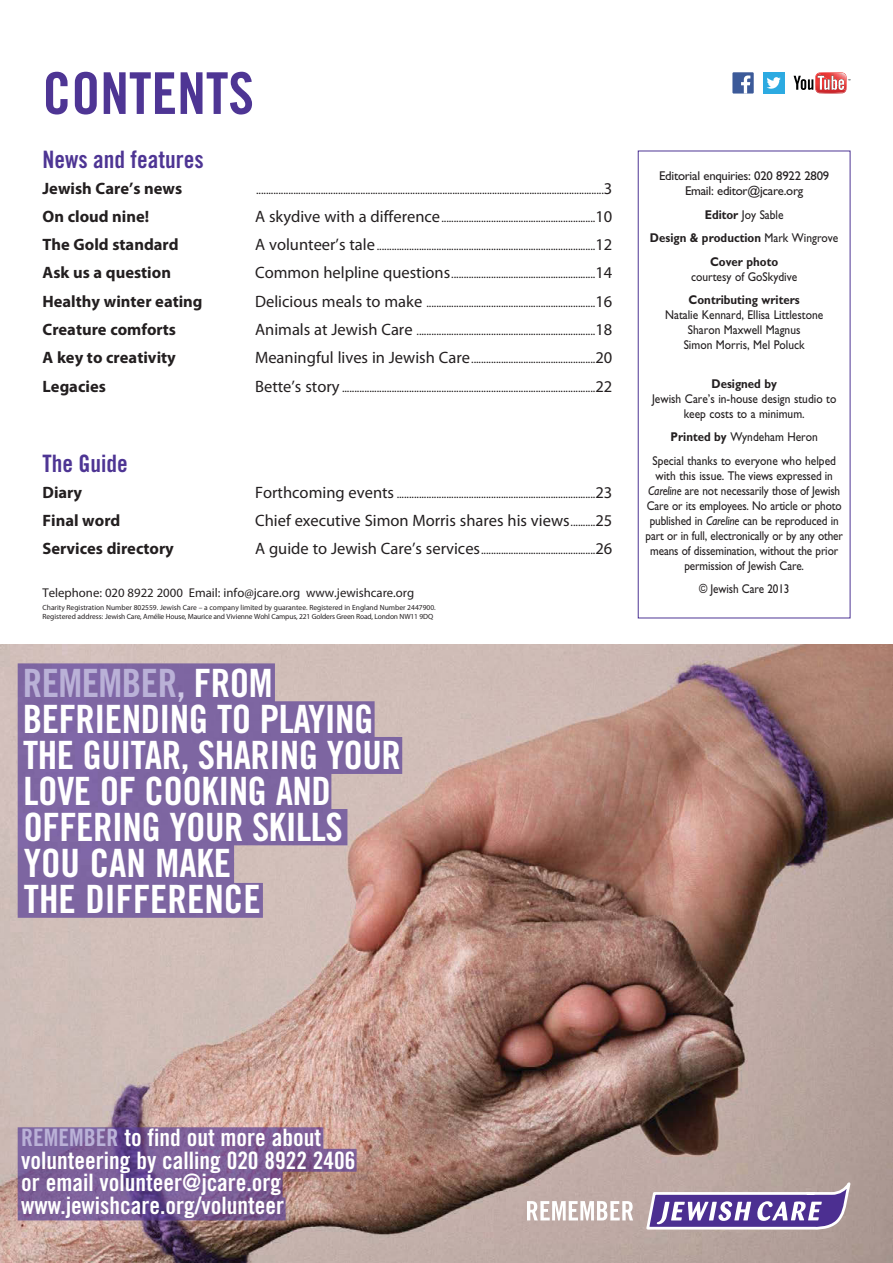
<style>
.page{position:relative;width:893px;height:1263px;background:#fff}
.page>*{position:absolute;margin:0;border:0;box-sizing:border-box;transform-origin:0 0}
.t1{font:57.75px "Trade Gothic Bold Cond Twenty";color:#4e3594}
.t2{font:39px/36px "Trade Gothic Bold Cond Twenty";letter-spacing:-.015em;color:#fff}
.t3{font:24px/22.5px "Trade Gothic Bold Cond Twenty";color:#fff}
.t4{font:24px "Trade Gothic Bold Cond Twenty";color:#4e3594}
.t5{font:700 16.5px "Myriad Pro";color:#231f20}
.t6{font:16.5px "Myriad Pro";color:#231f20}
.t7{font:12.75px/15px "Gill Sans Std";letter-spacing:-.01em;color:#231f20;text-align:center;scale:.9 1}
.t8{font:700 12.75px/23.5px "Gill Sans Std";color:#231f20;text-align:center;scale:.9 1}
.t9{font:12.75px "Myriad Pro";color:#231f20}
.t10{font:12.75px/15px "Gill Sans Std";letter-spacing:-.01em;color:#231f20;text-align:center}
.t11{font:12.75px "Gill Sans Std";letter-spacing:-.01em;color:#231f20;scale:.88 1}
.t12{font:12px "Myriad Pro";color:#231f20}
.t13{font:7.5px/9px "Myriad Pro";color:#231f20}
.s1{font-size:16.5px}
.s2{font-size:12px}
.s3{color:#bab1d7}
.s4{color:#cec8e4}
.s5{font-weight:400}
.s6{font-weight:700}
.s7{font-style:italic}
</style>
<div class="page">
<img style="left:0;top:644px;width:893px;height:619px">
<img style="left:18px;top:1127px;width:339px;height:93px">
<img style="left:18px;top:663px;width:384px;height:255px">
<div style="left:638px;top:151px;width:212px;height:467px;border:1px solid #4e3594"></div>
<svg style="left:527px;top:1201px;width:106px;height:19px"></svg>
<svg style="left:644px;top:1180px;width:209px;height:53px"></svg>
<div style="left:732px;top:72px;width:22px;height:22px;background:#3c5a99"></div>
<svg style="left:741px;top:75px;width:9px;height:19px"></svg>
<div style="left:763px;top:72px;width:21px;height:22px;background:#2caae1"></div>
<svg style="left:767px;top:77px;width:14px;height:12px"></svg>
<svg style="left:794px;top:72px;width:56px;height:22px"></svg>
<h1 class="t1" style="left:43px;top:72px;width:213px">CONTENTS</h1>
<h3 class="t4" style="left:43px;top:151px;width:163px">News and features</h3>
<h3 class="t5" style="left:43px;top:182px;width:141px">Jewish Care’s news</h3>
<p class="t12" style="left:256px;top:185px;width:358px">............................................................................................................................................<span class="s1">3</span></p>
<h3 class="t5" style="left:43px;top:210px;width:108px">On cloud nine!</h3>
<p class="t12" style="left:255px;top:213px;width:359px"><span class="s1">A skydive with a difference</span>..............................................................<span class="s1">10</span></p>
<h3 class="t5" style="left:43px;top:238px;width:138px">The Gold standard</h3>
<p class="t12" style="left:255px;top:241px;width:359px"><span class="s1">A volunteer’s tale</span>........................................................................................<span class="s1">12</span></p>
<h3 class="t5" style="left:43px;top:266px;width:130px">Ask us a question</h3>
<p class="t12" style="left:255px;top:270px;width:359px"><span class="s1">Common helpline questions</span>..........................................................<span class="s1">14</span></p>
<h3 class="t5" style="left:43px;top:295px;width:162px">Healthy winter eating</h3>
<p class="t12" style="left:255px;top:298px;width:359px"><span class="s1">Delicious meals to make</span> ....................................................................<span class="s1">16</span></p>
<h3 class="t5" style="left:43px;top:323px;width:135px">Creature comforts</h3>
<p class="t12" style="left:255px;top:326px;width:359px"><span class="s1">Animals at Jewish Care</span> ........................................................................<span class="s1">18</span></p>
<h3 class="t5" style="left:43px;top:351px;width:135px">A key to creativity</h3>
<p class="t12" style="left:255px;top:355px;width:359px"><span class="s1">Meaningful lives in Jewish Care</span>..................................................<span class="s1">20</span></p>
<h3 class="t5" style="left:43px;top:380px;width:65px">Legacies</h3>
<p class="t12" style="left:255px;top:383px;width:359px"><span class="s1">Bette’s story</span> ......................................................................................................<span class="s1">22</span></p>
<h3 class="t4" style="left:43px;top:455px;width:87px">The Guide</h3>
<h3 class="t5" style="left:43px;top:485px;width:41px">Diary</h3>
<p class="t12" style="left:255px;top:489px;width:359px"><span class="s1">Forthcoming events</span> ................................................................................<span class="s1">23</span></p>
<h3 class="t5" style="left:43px;top:514px;width:79px">Final word</h3>
<h3 class="t6" style="left:255px;top:514px;width:359px">Chief executive Simon Morris shares his views<span class="s2">..........</span>25</h3>
<h3 class="t5" style="left:43px;top:542px;width:133px">Services directory</h3>
<p class="t12" style="left:255px;top:545px;width:359px"><span class="s1">A guide to Jewish Care’s services</span>..............................................<span class="s1">26</span></p>
<p class="t9" style="left:43px;top:588px;width:373px">Telephone: 020 8922 2000 Email: info@jcare.org www.jewishcare.org</p>
<p class="t13" style="left:43px;top:603px;width:395px">Charity Registration Number 802559. Jewish Care – a company limited by guarantee. Registered in England Number 2447900.<br>Registered address: Jewish Care, Amélie House, Maurice and Vivienne Wohl Campus, 221 Golders Green Road, London NW11 9DQ</p>
<h2 class="t2" style="left:23px;top:668px;width:380px"><span class="s3">REMEMBER</span><span class="s4">,</span> FROM<br>BEFRIENDING TO PLAYING<br>THE GUITAR, SHARING YOUR<br>LOVE OF COOKING AND<br>OFFERING YOUR SKILLS<br>YOU CAN MAKE<br>THE DIFFERENCE</h2>
<p class="t10" style="left:659px;top:170px;width:172px">Editorial enquiries: 020 8922 2809<br>Email: editor@jcare.org</p>
<p class="t8" style="left:650px;top:204px;width:211px">Editor <span class="s5">Joy Sable<br></span>Design &amp; production <span class="s5">Mark Wingrove<br></span>Cover photo</p>
<p class="t7" style="left:691px;top:270px;width:119px">courtesy of GoSkydive</p>
<p class="t8" style="left:689px;top:289px;width:125px">Contributing writers</p>
<p class="t7" style="left:665px;top:309px;width:177px">Natalie Kennard, Ellisa Littlestone<br>Sharon Maxwell Magnus<br>Simon Morris, Mel Poluck</p>
<p class="t8" style="left:711px;top:373px;width:74px">Designed by</p>
<p class="t7" style="left:652px;top:392px;width:206px">Jewish Care’s in-house design studio to keep costs to a minimum.</p>
<p class="t7" style="left:652px;top:426px;width:205px;line-height:23.5px"><span class="s6">Printed by</span> Wyndeham Heron<br>Special thanks to everyone who helped</p>
<p class="t7" style="left:646px;top:469px;width:221px">with this issue. The views expressed in <span class="s7">Careline</span> are not necessarily those of Jewish Care or its employees. No article or photo published in <span class="s7">Careline</span> can be reproduced in part or in full, electronically or by any other means of dissemination, without the prior permission of Jewish Care.</p>
<p class="t11" style="left:699px;top:584px;width:104px">© Jewish Care 2013</p>
<h3 class="t3" style="left:21px;top:1128px;width:336px"><span class="s3">REMEMBER</span> to find out more about volunteering by calling 020 8922 2406 or email volunteer@jcare.org www.jewishcare.org/volunteer</h3>
</div>
